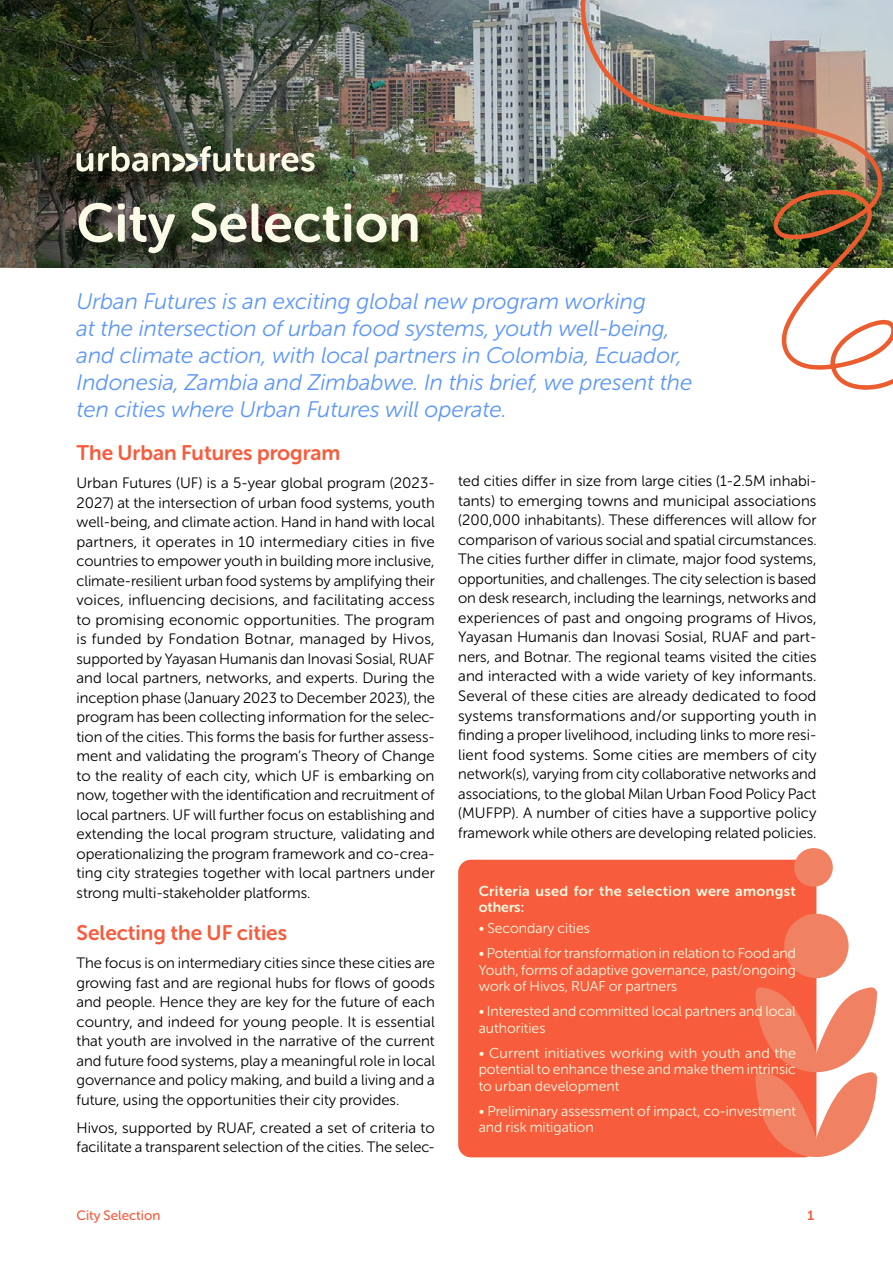
<style>
.page{position:relative;width:893px;height:1263px;background:#fff}
.page>*{position:absolute;margin:0;border:0;box-sizing:border-box;transform-origin:0 0}
.t1{font:54px "Museo Sans Rounded 700";color:#fafae6}
.t2{font:italic 22.5px/27px "Museo Sans Rounded 300";color:#5c96fc}
.t3{font:21px "Museo Sans Rounded 700";color:#f75c3d}
.t4{font:15px/19.5px "Museo Sans Rounded 300";color:#000;text-align:justify}
.t5{font:14.25px/16.5px "Museo Sans Rounded 300";color:#fbf9df;text-align:justify}
.t6{font:14.25px/16.5px "Museo Sans Rounded 700";letter-spacing:.02em;color:#fbf9df}
.t7{font:13.5px "Museo Sans Rounded 500";color:#f75c3d}
.t8{font:13.5px "Museo Sans Rounded 700";color:#f75c3d}
</style>
<div class="page">
<img style="left:533px;top:0;width:45px;height:268px">
<img style="left:0;top:0;width:533px;height:268px">
<div style="left:81px;top:205px;width:355px;height:67px;background:#000;opacity:.75"></div>
<div style="left:78px;top:148px;width:255px;height:42px;background:#000;opacity:.75"></div>
<svg style="left:77px;top:146px;width:238px;height:26px;background:#828472"></svg>
<div style="left:458px;top:860px;width:358px;height:297px;background:#f75c3d;border-radius:13px"></div>
<svg style="left:755px;top:987px;width:122px;height:171px"></svg>
<div style="left:784px;top:914px;width:65px;height:64px;background:#f08263;border-radius:50%"></div>
<div style="left:794px;top:848px;width:39px;height:39px;background:#f08263;border-radius:50%"></div>
<img style="left:578px;top:0;width:315px;height:390px">
<h1 class="t1" style="left:77px;top:193px;width:346px">City Selection</h1>
<p class="t2" style="left:77px;top:288px;width:617px">Urban Futures is an exciting global new program working<br>at the intersection of urban food systems, youth well-being, and climate action, with local partners in Colombia, Ecuador, Indonesia, Zambia and Zimbabwe. In this brief, we present the ten cities where Urban Futures will operate.</p>
<h3 class="t3" style="left:77px;top:441px;width:265px">The Urban Futures program</h3>
<p class="t4" style="left:77px;top:473px;width:360px">Urban Futures (UF) is a 5-year global program (2023- 2027) at the intersection of urban food systems, youth well-being, and climate action. Hand in hand with local partners, it operates in 10 intermediary cities in five countries to empower youth in building more inclusive, climate-resilient urban food systems by amplifying their voices, influencing decisions, and facilitating access to promising economic opportunities. The program is funded by Fondation Botnar, managed by Hivos, supported by Yayasan Humanis dan Inovasi Sosial, RUAF and local partners, networks, and experts. During the inception phase (January 2023 to December 2023), the program has been collecting information for the selec&shy;tion of the cities. This forms the basis for further assess&shy;ment and validating the program’s Theory of Change to the reality of each city, which UF is embarking on now, together with the identification and recruitment of local partners. UF will further focus on establishing and extending the local program structure, validating and operationalizing the program framework and co-crea&shy;ting city strategies together with local partners under strong multi-stakeholder platforms.</p>
<h3 class="t3" style="left:77px;top:921px;width:212px">Selecting the UF cities</h3>
<p class="t4" style="left:77px;top:953px;width:360px">The focus is on intermediary cities since these cities are growing fast and are regional hubs for flows of goods and people. Hence they are key for the future of each country, and indeed for young people. It is essential that youth are involved in the narrative of the current and future food systems, play a meaningful role in local governance and policy making, and build a living and a future, using the opportunities their city provides.</p>
<p class="t4" style="left:77px;top:1118px;width:360px">Hivos, supported by RUAF, created a set of criteria to facilitate a transparent selection of the cities. The selec-</p>
<p class="t4" style="left:458px;top:472px;width:360px">ted cities differ in size from large cities (1-2.5M inhabi&shy;tants) to emerging towns and municipal associations (200,000 inhabitants). These differences will allow for comparison of various social and spatial circumstances.<br>The cities further differ in climate, major food systems, opportunities, and challenges. The city selection is based on desk research, including the learnings, networks and experiences of past and ongoing programs of Hivos, Yayasan Humanis dan Inovasi Sosial, RUAF and part&shy;ners, and Botnar. The regional teams visited the cities and interacted with a wide variety of key informants.<br>Several of these cities are already dedicated to food systems transformations and/or supporting youth in finding a proper livelihood, including links to more resi&shy;lient food systems. Some cities are members of city network(s), varying from city collaborative networks and associations, to the global Milan Urban Food Policy Pact (MUFPP). A number of cities have a supportive policy framework while others are developing related policies.</p>
<p class="t6" style="left:479px;top:883px;width:319px">Criteria used for the selection were amongst others:</p>
<p class="t5" style="left:479px;top:920px;width:113px">• Secondary cities</p>
<p class="t5" style="left:479px;top:945px;width:319px">• Potential for transformation in relation to Food and Youth, forms of adaptive governance, past/ongoing work of Hivos, RUAF or partners</p>
<p class="t5" style="left:479px;top:1003px;width:319px">• Interested and committed local partners and local authorities</p>
<p class="t5" style="left:479px;top:1045px;width:319px">• Current initiatives working with youth and the potential to enhance these and make them intrinsic to urban development</p>
<p class="t5" style="left:479px;top:1103px;width:319px">• Preliminary assessment of impact, co-investment and risk mitigation</p>
<p class="t7" style="left:77px;top:1208px;width:85px">City Selection</p>
<p class="t8" style="left:807px;top:1208px;width:8px">1</p>
</div>
